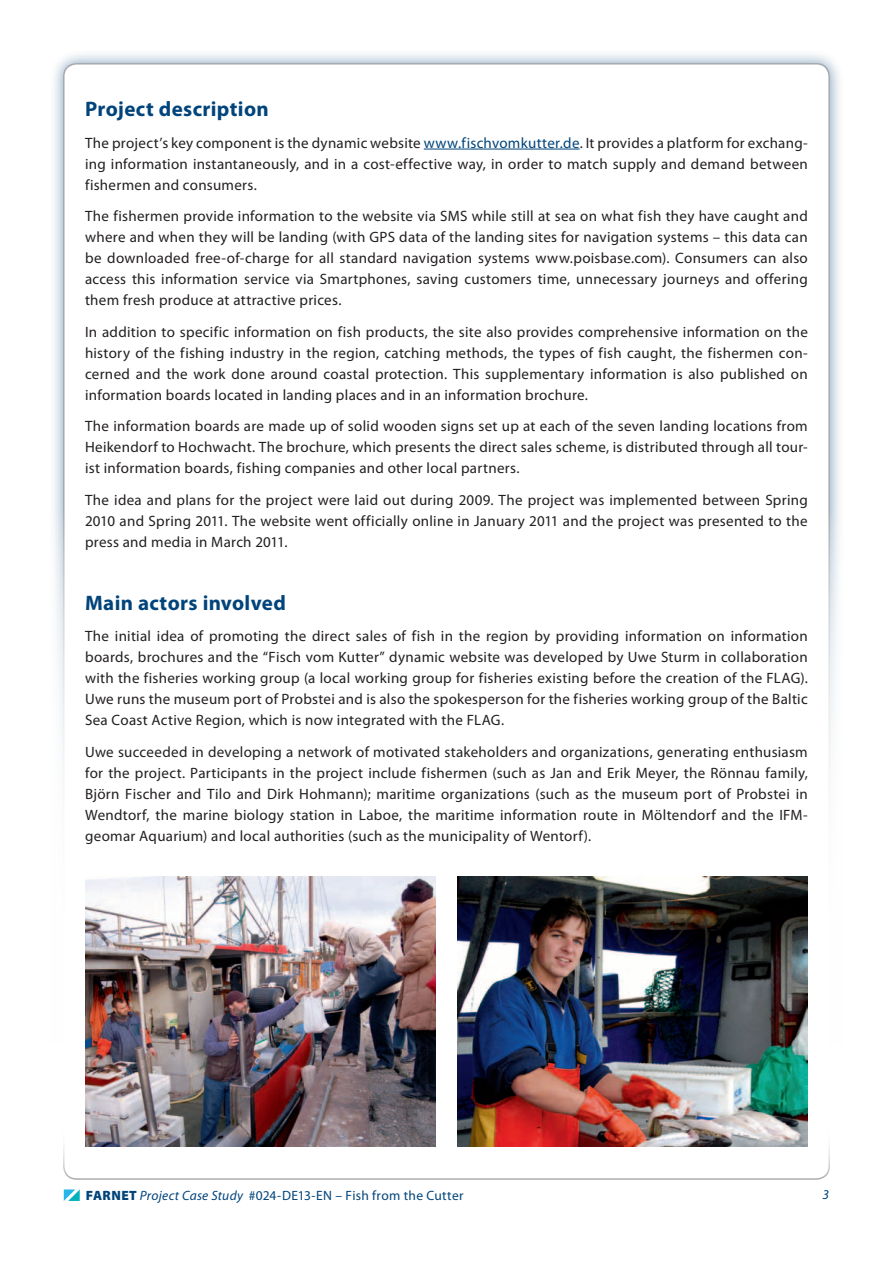
<style>
.page{position:relative;width:893px;height:1263px;background:#fff}
.page>*{position:absolute;margin:0;border:0;box-sizing:border-box;transform-origin:0 0}
.t1{font:700 21px "Myriad Pro";letter-spacing:.015em;color:#00447b}
.t2{font:15px/21px "Myriad Pro";letter-spacing:.02em;color:#231f20;text-align:justify}
.t3{font:13.5px "Myriad Pro";letter-spacing:.02em;color:#00447b}
.t4{font:italic 13.5px "Myriad Pro";color:#00447b}
.s1{color:#00447b}
.s2{font-weight:900}
.s3{font-style:italic}
</style>
<div class="page">
<div style="left:49px;top:49px;width:795px;height:1165px;background:#00447b;opacity:.5"></div>
<div style="left:64px;top:64px;width:765px;height:1135px;background:#fff;border-radius:13px"></div>
<div style="left:0;top:510px;width:893px;height:753px;background:#fff"></div>
<svg style="left:63px;top:1146px;width:767px;height:34px"></svg>
<svg style="left:64px;top:1189px;width:16px;height:12px"></svg>
<hr style="left:424px;top:149px;width:156px;height:1px;background:#00447b">
<img style="left:85px;top:876px;width:351px;height:270px">
<img style="left:457px;top:876px;width:351px;height:270px">
<h1 class="t1" style="left:85px;top:95px;width:185px">Project description</h1>
<p class="t2" style="left:85px;top:132px;width:724px">The project’s key component is the dynamic website <span class="s1">www.fischvomkutter.de</span>. It provides a platform for exchang&shy;ing information instantaneously, and in a cost-effective way, in order to match supply and demand between fishermen and consumers.</p>
<p class="t2" style="left:85px;top:205px;width:724px">The fishermen provide information to the website via SMS while still at sea on what fish they have caught and where and when they will be landing (with GPS data of the landing sites for navigation systems – this data can be downloaded free-of-charge for all standard navigation systems www.poisbase.com). Consumers can also access this information service via Smartphones, saving customers time, unnecessary journeys and offering them fresh produce at attractive prices.</p>
<p class="t2" style="left:85px;top:321px;width:724px">In addition to specific information on fish products, the site also provides comprehensive information on the history of the fishing industry in the region, catching methods, the types of fish caught, the fishermen con&shy;cerned and the work done around coastal protection. This supplementary information is also published on information boards located in landing places and in an information brochure.</p>
<p class="t2" style="left:85px;top:415px;width:724px">The information boards are made up of solid wooden signs set up at each of the seven landing locations from Heikendorf to Hochwacht. The brochure, which presents the direct sales scheme, is distributed through all tour&shy;ist information boards, fishing companies and other local partners.</p>
<p class="t2" style="left:85px;top:489px;width:724px">The idea and plans for the project were laid out during 2009. The project was implemented between Spring 2010 and Spring 2011. The website went officially online in January 2011 and the project was presented to the press and media in March 2011.</p>
<h1 class="t1" style="left:85px;top:589px;width:202px">Main actors involved</h1>
<p class="t2" style="left:85px;top:625px;width:724px">The initial idea of promoting the direct sales of fish in the region by providing information on information boards, brochures and the “Fisch vom Kutter” dynamic website was developed by Uwe Sturm in collaboration with the fisheries working group (a local working group for fisheries existing before the creation of the FLAG).<br>Uwe runs the museum port of Probstei and is also the spokesperson for the fisheries working group of the Baltic Sea Coast Active Region, which is now integrated with the FLAG.</p>
<p class="t2" style="left:85px;top:741px;width:724px">Uwe succeeded in developing a network of motivated stakeholders and organizations, generating enthusiasm for the project. Participants in the project include fishermen (such as Jan and Erik Meyer, the Rönnau family, Björn Fischer and Tilo and Dirk Hohmann); maritime organizations (such as the museum port of Probstei in Wendtorf, the marine biology station in Laboe, the maritime information route in Möltendorf and the IFM&shy;geomar Aquarium) and local authorities (such as the municipality of Wentorf).</p>
<p class="t3" style="left:86px;top:1187px;width:379px"><span class="s2">FARNET</span> <span class="s3">Project Case Study</span> #024-DE13-EN – Fish from the Cutter</p>
<p class="t4" style="left:822px;top:1186px;width:8px">3</p>
</div>
